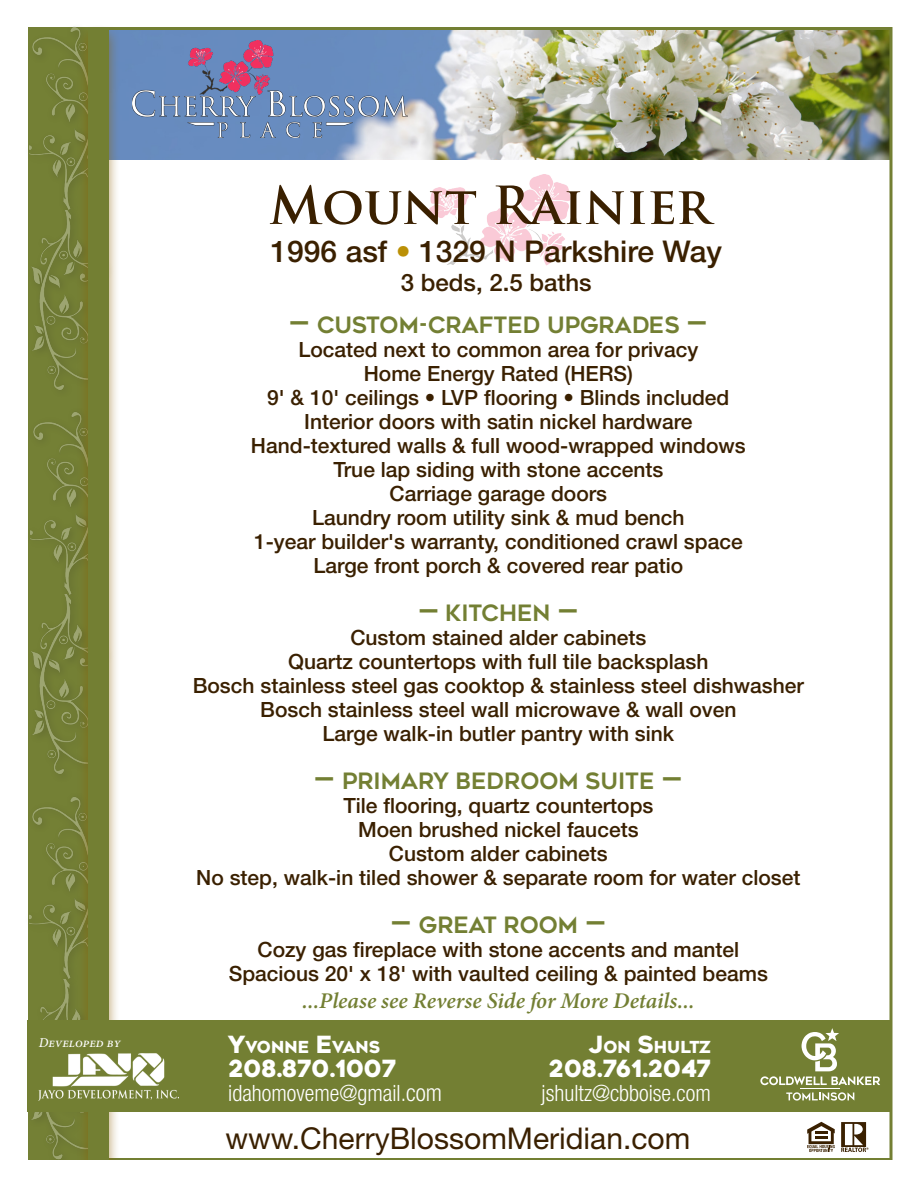
<style>
.page{position:relative;width:918px;height:1188px;background:#fff}
.page>*{position:absolute;margin:0;border:0;box-sizing:border-box;transform-origin:0 0}
.t1{font:700 51px "Trajan Pro";color:#3a2000}
.t2{font:30px "Helvetica Neue LT Std";color:#3a2000}
.t3{font:500 30px "Helvetica Neue LT Std";color:#3a2000}
.t4{font:500 24px "Helvetica Neue LT Std";color:#3a2000}
.t5{font:800 23.7px "Geometos Neue";color:#fff}
.t6{font:700 22.5px "Geometos Neue";color:#737f33}
.t7{font:300 condensed 22.5px "Helvetica Neue LT Std";color:#fff}
.t8{font:italic 600 22.5px "Minion Pro";color:#737f33}
.t9{font:500 21px "Helvetica Neue LT Std";color:#3a2000}
.t10{font:800 16.5px "Geometos Neue";color:#fff}
.t11{font:italic 500 13.5px "Minion Pro";color:#fff}
.s1{color:#bb9006}
.s2{font-size:27px}
.s3{font-size:23.7px}
</style>
<div class="page">
<img style="left:120px;top:31px;width:768px;height:129px">
<img style="left:28px;top:219px;width:49px;height:180px">
<svg style="left:841px;top:1122px;width:28px;height:30px"></svg>
<svg style="left:807px;top:1122px;width:28px;height:30px"></svg>
<img style="left:133px;top:40px;width:275px;height:98px">
<div style="left:25px;top:406px;width:88px;height:197px;background:#231f20;opacity:.75"></div>
<img style="left:30px;top:403px;width:47px;height:186px">
<img style="left:25px;top:595px;width:52px;height:189px">
<div style="left:23px;top:21px;width:88px;height:198px;background:#231f20;opacity:.75"></div>
<img style="left:29px;top:21px;width:80px;height:196px">
<div style="left:23px;top:791px;width:88px;height:197px;background:#231f20;opacity:.75"></div>
<img style="left:29px;top:787px;width:48px;height:187px">
<div style="left:25px;top:974px;width:88px;height:195px;background:#231f20;opacity:.75"></div>
<img style="left:23px;top:980px;width:54px;height:181px">
<div style="left:77px;top:25px;width:43px;height:1156px;background:#8c6000;opacity:.65"></div>
<div style="left:89px;top:27px;width:20px;height:1134px;background:#737f33"></div>
<div style="left:27px;top:1020px;width:864px;height:92px;background:#737f33"></div>
<svg style="left:760px;top:1028px;width:120px;height:57px"></svg>
<hr style="left:801px;top:1089px;width:39px;height:1px;background:#fff">
<svg style="left:786px;top:1092px;width:68px;height:9px"></svg>
<img style="left:39px;top:1054px;width:139px;height:47px">
<div style="left:30px;top:1161px;width:130px;height:21px;background:#fff"></div>
<img style="left:427px;top:174px;width:144px;height:92px">
<p class="t1" style="left:269px;top:174px;width:443px">Mount Rainier</p>
<p class="t3" style="left:271px;top:233px;width:453px">1996 asf <span class="s1">•</span> 1329 N Parkshire Way</p>
<p class="t4" style="left:401px;top:268px;width:192px">3 beds, 2.5 baths</p>
<p class="t6" style="left:290px;top:312px;width:419px"><span class="s2">—</span> CUSTOM-CRAFTED UPGRADES <span class="s2">—</span></p>
<p class="t9" style="left:298px;top:337px;width:401px">Located next to common area for privacy</p>
<p class="t9" style="left:364px;top:361px;width:271px">Home Energy Rated (HERS)</p>
<p class="t9" style="left:267px;top:385px;width:464px">9' &amp; 10' ceilings • LVP flooring • Blinds included</p>
<p class="t9" style="left:304px;top:409px;width:390px">Interior doors with satin nickel hardware</p>
<p class="t9" style="left:251px;top:433px;width:496px">Hand-textured walls &amp; full wood-wrapped windows</p>
<p class="t9" style="left:333px;top:457px;width:331px">True lap siding with stone accents</p>
<p class="t9" style="left:390px;top:481px;width:219px">Carriage garage doors</p>
<p class="t9" style="left:312px;top:505px;width:374px">Laundry room utility sink &amp; mud bench</p>
<p class="t9" style="left:254px;top:529px;width:490px">1-year builder's warranty, conditioned crawl space</p>
<p class="t9" style="left:313px;top:553px;width:372px">Large front porch &amp; covered rear patio</p>
<p class="t6" style="left:419px;top:600px;width:161px"><span class="s2">—</span> KITCHEN <span class="s2">—</span></p>
<p class="t9" style="left:350px;top:625px;width:298px">Custom stained alder cabinets</p>
<p class="t9" style="left:288px;top:649px;width:422px">Quartz countertops with full tile backsplash</p>
<p class="t9" style="left:193px;top:673px;width:613px">Bosch stainless steel gas cooktop &amp; stainless steel dishwasher</p>
<p class="t9" style="left:260px;top:697px;width:478px">Bosch stainless steel wall microwave &amp; wall oven</p>
<p class="t9" style="left:323px;top:721px;width:353px">Large walk-in butler pantry with sink</p>
<p class="t6" style="left:315px;top:768px;width:369px"><span class="s2">—</span> PRIMARY BEDROOM SUITE <span class="s2">—</span></p>
<p class="t9" style="left:343px;top:793px;width:312px">Tile flooring, quartz countertops</p>
<p class="t9" style="left:358px;top:817px;width:282px">Moen brushed nickel faucets</p>
<p class="t9" style="left:389px;top:841px;width:221px">Custom alder cabinets</p>
<p class="t9" style="left:196px;top:865px;width:606px">No step, walk-in tiled shower &amp; separate room for water closet</p>
<p class="t6" style="left:391px;top:912px;width:216px"><span class="s2">—</span> GREAT ROOM <span class="s2">—</span></p>
<p class="t9" style="left:258px;top:937px;width:483px">Cozy gas fireplace with stone accents and mantel</p>
<p class="t9" style="left:229px;top:961px;width:541px">Spacious 20' x 18' with vaulted ceiling &amp; painted beams</p>
<p class="t8" style="left:302px;top:985px;width:394px">...Please see Reverse Side for More Details...</p>
<p class="t11" style="left:39px;top:1033px;width:83px">Developed by</p>
<p class="t10" style="left:228px;top:1037px;width:153px"><span class="s3">Y</span>VONNE <span class="s3">E</span>VANS</p>
<p class="t5" style="left:228px;top:1054px;width:170px">208.870.1007</p>
<p class="t7" style="left:228px;top:1080px;width:215px">idahomoveme@gmail.<span class="s3">com</span></p>
<p class="t10" style="left:589px;top:1037px;width:124px"><span class="s3">J</span>ON <span class="s3">S</span>HULTZ</p>
<p class="t5" style="left:549px;top:1054px;width:164px">208.761.2047</p>
<p class="t7" style="left:542px;top:1080px;width:171px">jshultz@cbboise.com</p>
<p class="t2" style="left:225px;top:1120px;width:466px">www.CherryBlossomMeridian.com</p>
</div>
